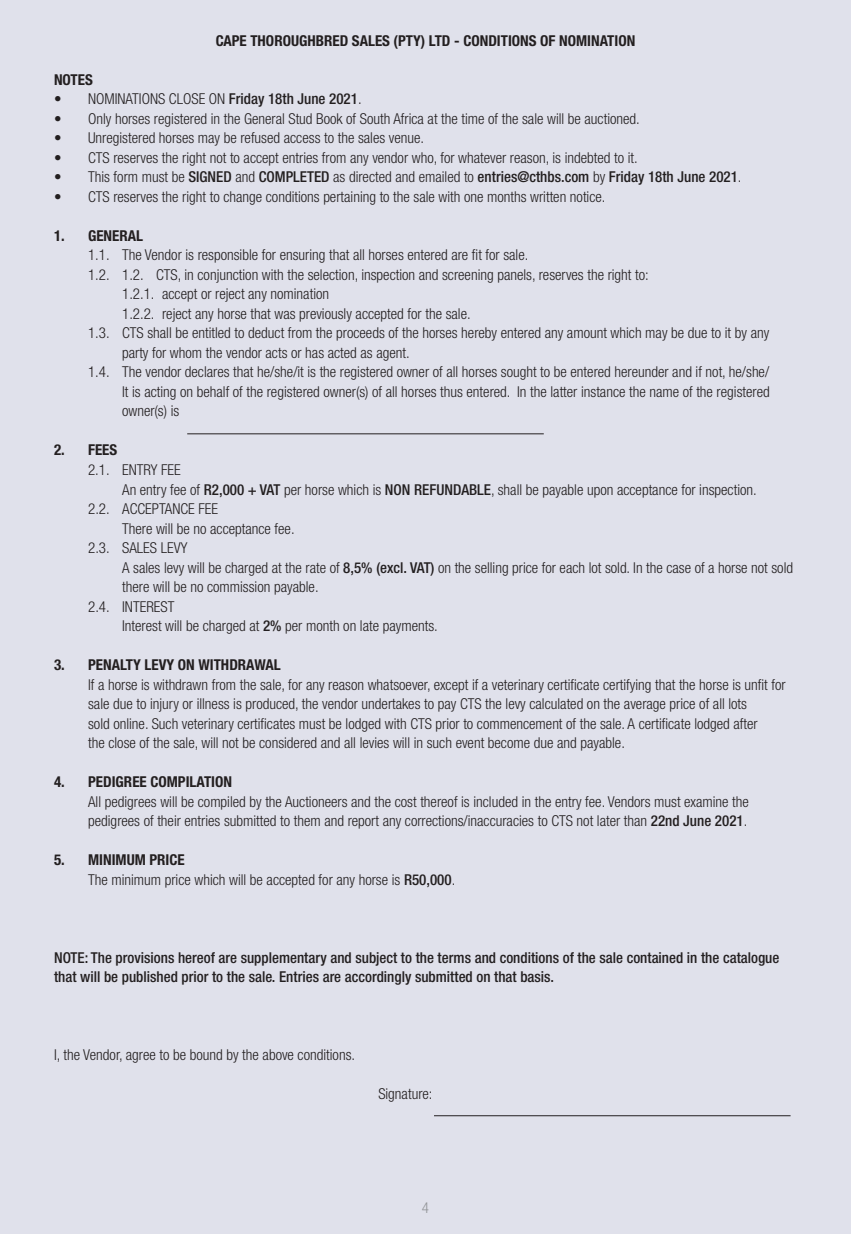
<style>
.page{position:relative;width:851px;height:1234px;background:#fff}
.page>*{position:absolute;margin:0;border:0;box-sizing:border-box;transform-origin:0 0}
.t1{font:300 condensed 15px/19.5px "Helvetica Neue";color:#231f20}
.t2{font:500 condensed 15px/19.5px "Helvetica Neue";color:#231f20}
.t3{font:700 condensed 15px "Helvetica Neue";color:#231f20}
.t4{font:300 condensed 15px "Helvetica Neue";color:#939598}
.s1{font-weight:500}
.s2{font-weight:300}
.s3{font-weight:700}
</style>
<div class="page">
<div style="left:0;top:0;width:850px;height:1233px;background:#e0e1eb"></div>
<hr style="left:434px;top:1115px;width:356px;height:1px;background:#231f20">
<hr style="left:187px;top:433px;width:356px;height:1px;background:#231f20">
<p class="t3" style="left:216px;top:31px;width:421px">CAPE THOROUGHBRED SALES (PTY) LTD - CONDITIONS OF NOMINATION</p>
<p class="t3" style="left:54px;top:70px;width:40px">NOTES</p>
<p class="t1" style="left:54px;top:89px;width:309px">• NOMINATIONS CLOSE ON <span class="s1">Friday 18th June 2021</span>.</p>
<p class="t1" style="left:54px;top:108px;width:587px">• Only horses registered in the General Stud Book of South Africa at the time of the sale will be auctioned.</p>
<p class="t1" style="left:54px;top:128px;width:371px">• Unregistered horses may be refused access to the sales venue.</p>
<p class="t1" style="left:54px;top:147px;width:585px">• CTS reserves the right not to accept entries from any vendor who, for whatever reason, is indebted to it.</p>
<p class="t2" style="left:54px;top:167px;width:689px"><span class="s2">• This form must be</span> SIGNED <span class="s2">and</span> COMPLETED <span class="s2">as directed and emailed to</span> entries@cthbs.com <span class="s2">by</span> Friday 18th June 2021<span class="s2">.</span></p>
<p class="t1" style="left:54px;top:186px;width:553px">• CTS reserves the right to change conditions pertaining to the sale with one months written notice.</p>
<p class="t3" style="left:54px;top:226px;width:91px">1. GENERAL</p>
<p class="t1" style="left:88px;top:245px;width:442px">1.1. The Vendor is responsible for ensuring that all horses entered are fit for sale.</p>
<p class="t1" style="left:88px;top:264px;width:562px">1.2. 1.2. CTS, in conjunction with the selection, inspection and screening panels, reserves the right to:</p>
<p class="t1" style="left:122px;top:284px;width:208px">1.2.1. accept or reject any nomination</p>
<p class="t1" style="left:122px;top:303px;width:350px">1.2.2. reject any horse that was previously accepted for the sale.</p>
<p class="t1" style="left:88px;top:323px;width:682px">1.3. CTS shall be entitled to deduct from the proceeds of the horses hereby entered any amount which may be due to it by any</p>
<p class="t1" style="left:122px;top:342px;width:289px">party for whom the vendor acts or has acted as agent.</p>
<p class="t1" style="left:88px;top:362px;width:682px">1.4. The vendor declares that he/she/it is the registered owner of all horses sought to be entered hereunder and if not, he/she/</p>
<p class="t1" style="left:122px;top:381px;width:649px">It is acting on behalf of the registered owner(s) of all horses thus entered. In the latter instance the name of the registered</p>
<p class="t1" style="left:122px;top:401px;width:59px">owner(s) is</p>
<p class="t3" style="left:54px;top:441px;width:65px">2. FEES</p>
<p class="t1" style="left:88px;top:459px;width:94px">2.1. ENTRY FEE</p>
<p class="t1" style="left:122px;top:479px;width:636px">An entry fee of <span class="s1">R2,000 + VAT</span> per horse which is <span class="s1">NON REFUNDABLE</span>, shall be payable upon acceptance for inspection.</p>
<p class="t1" style="left:88px;top:498px;width:132px">2.2. ACCEPTANCE FEE</p>
<p class="t1" style="left:122px;top:518px;width:174px">There will be no acceptance fee.</p>
<p class="t1" style="left:88px;top:537px;width:101px">2.3. SALES LEVY</p>
<p class="t1" style="left:122px;top:557px;width:672px">A sales levy will be charged at the rate of <span class="s1">8,5% (excl. VAT)</span> on the selling price for each lot sold. In the case of a horse not sold</p>
<p class="t1" style="left:122px;top:576px;width:198px">there will be no commission payable.</p>
<p class="t1" style="left:88px;top:596px;width:88px">2.4. INTEREST</p>
<p class="t1" style="left:122px;top:615px;width:317px">Interest will be charged at <span class="s1">2%</span> per month on late payments.</p>
<p class="t3" style="left:54px;top:655px;width:228px">3. PENALTY LEVY ON WITHDRAWAL</p>
<p class="t1" style="left:88px;top:674px;width:699px">If a horse is withdrawn from the sale, for any reason whatsoever, except if a veterinary certificate certifying that the horse is unfit for sale due to injury or illness is produced, the vendor undertakes to pay CTS the levy calculated on the average price of all lots<br>sold online. Such veterinary certificates must be lodged with CTS prior to commencement of the sale. A certificate lodged after<br>the close of the sale, will not be considered and all levies will in such event become due and payable.</p>
<p class="t3" style="left:54px;top:772px;width:179px">4. PEDIGREE COMPILATION</p>
<p class="t1" style="left:88px;top:791px;width:662px">All pedigrees will be compiled by the Auctioneers and the cost thereof is included in the entry fee. Vendors must examine the pedigrees of their entries submitted to them and report any corrections/inaccuracies to CTS not later than <span class="s1">22nd June 2021</span>.</p>
<p class="t1" style="left:88px;top:849px;width:368px;text-indent:-34px"><span class="s3">5. MINIMUM PRICE<br></span>The minimum price which will be accepted for any horse is <span class="s1">R50,000</span>.</p>
<p class="t2" style="left:54px;top:947px;width:726px">NOTE: The provisions hereof are supplementary and subject to the terms and conditions of the sale contained in the catalogue that will be published prior to the sale. Entries are accordingly submitted on that basis.</p>
<p class="t1" style="left:54px;top:1044px;width:302px">I, the Vendor, agree to be bound by the above conditions.</p>
<p class="t1" style="left:378px;top:1083px;width:56px">Signature:</p>
<p class="t4" style="left:422px;top:1198px;width:9px">4</p>
</div>
